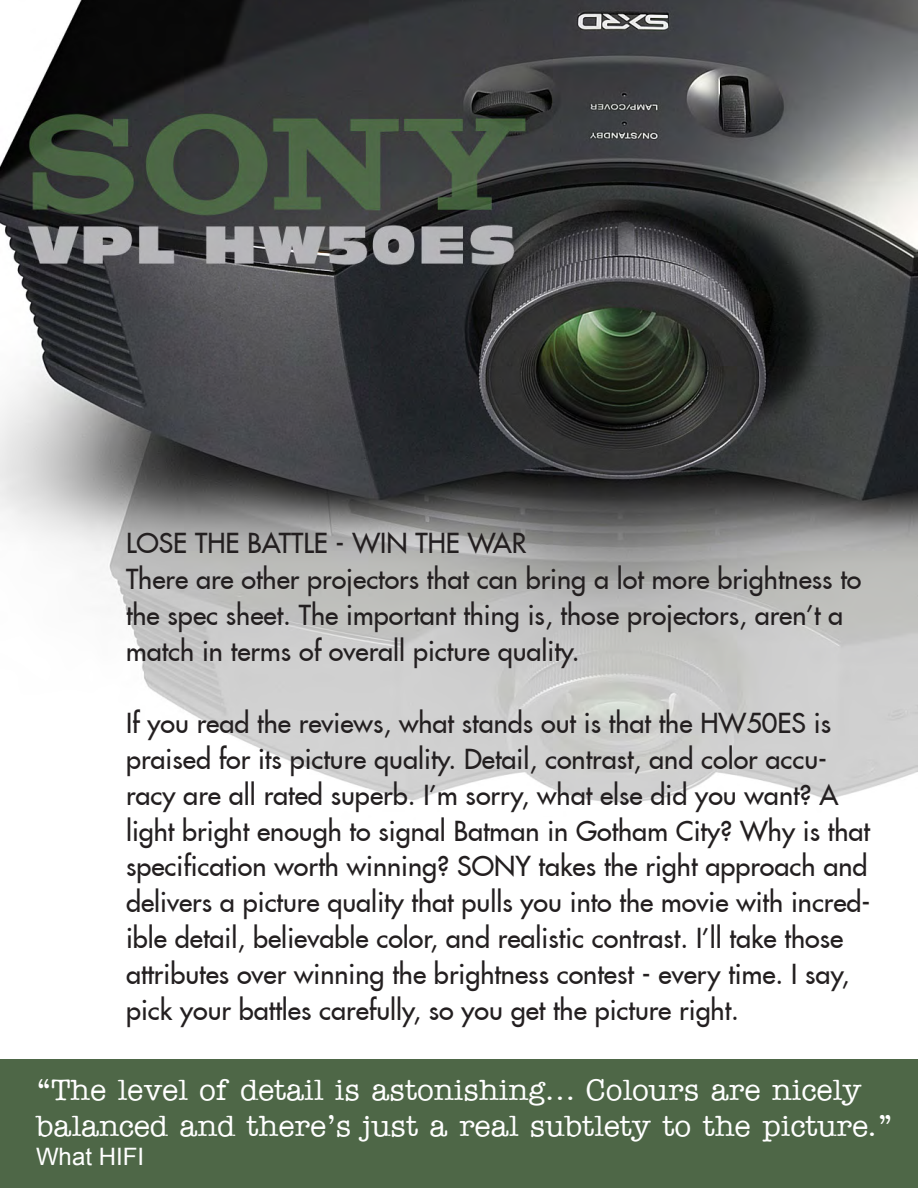
<style>
.page{position:relative;width:918px;height:1188px;background:#fff}
.page>*{position:absolute;margin:0;border:0;box-sizing:border-box;transform-origin:0 0}
.t1{font:30px/36px "Memorandum Plain";color:#fff}
.t2{font:27px/36px "Fujiyama 2 Plain";color:#231f20}
.t3{font:24px "Arial";color:#fff}
</style>
<div class="page">
<img style="left:0;top:0;width:918px;height:1060px">
<div style="left:0;top:1060px;width:918px;height:128px;background:#4e6747"></div>
<p class="t2" style="left:126px;top:524px;width:402px">LOSE THE BATTLE - WIN THE WAR</p>
<p class="t2" style="left:126px;top:560px;width:737px">There are other projectors that can bring a lot more brightness to the spec sheet. The important thing is, those projectors, aren’t a match in terms of overall picture quality.</p>
<p class="t2" style="left:126px;top:704px;width:746px">If you read the reviews, what stands out is that the HW50ES is praised for its picture quality. Detail, contrast, and color accu&shy;racy are all rated superb. I’m sorry, what else did you want? A light bright enough to signal Batman in Gotham City? Why is that specification worth winning? SONY takes the right approach and delivers a picture quality that pulls you into the movie with incred&shy;ible detail, believable color, and realistic contrast. I’ll take those attributes over winning the brightness contest - every time. I say, pick your battles carefully, so you get the picture right.</p>
<p class="t1" style="left:36px;top:1070px;width:859px">“The level of detail is astonishing... Colours are nicely balanced and there’s just a real subtlety to the picture.”</p>
<p class="t3" style="left:36px;top:1140px;width:110px">What HIFI</p>
</div>
